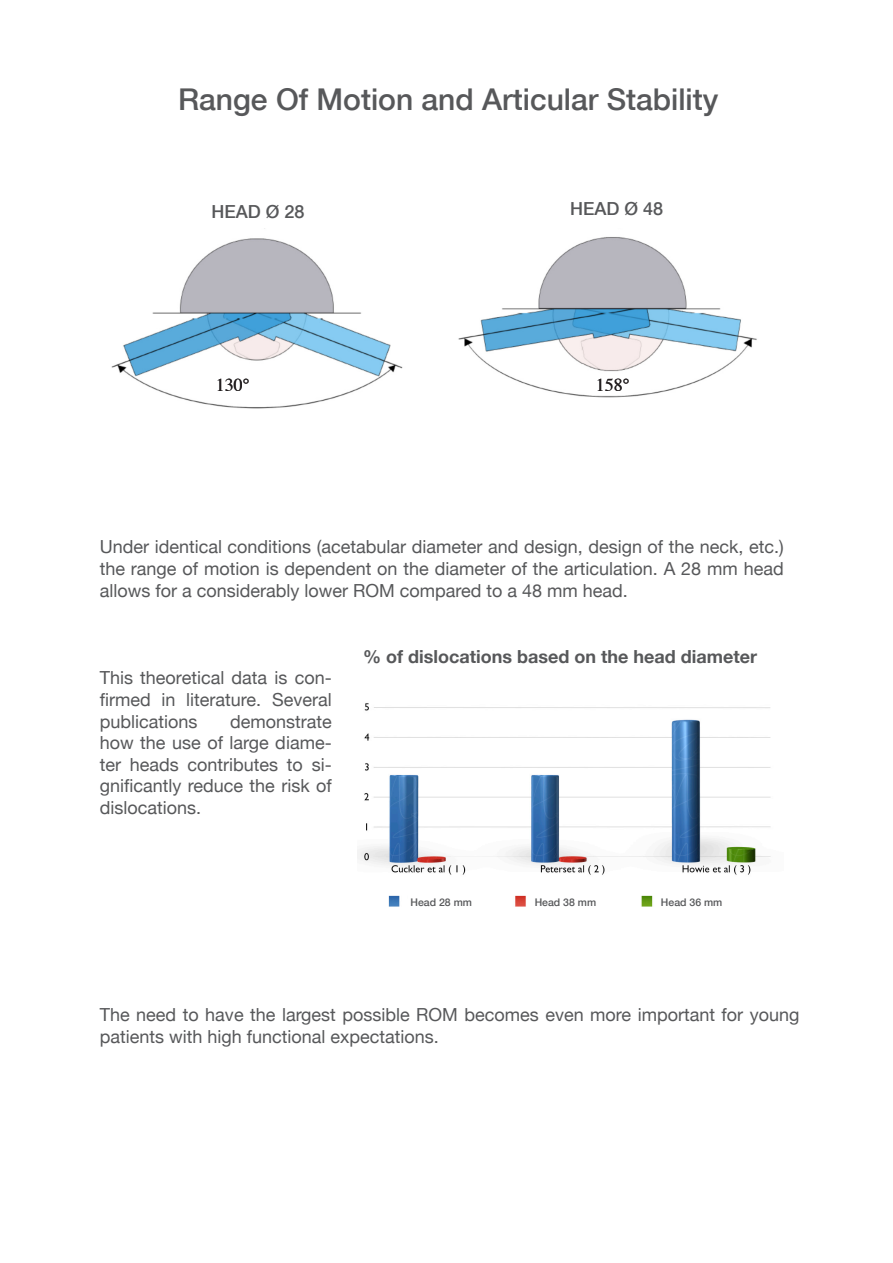
<style>
.page{position:relative;width:893px;height:1263px;background:#fff}
.page>*{position:absolute;margin:0;border:0;box-sizing:border-box;transform-origin:0 0}
.t1{font:500 30px "Helvetica Neue";color:#57585a}
.t2{font:18px/21.6px "Helvetica Neue";color:#57585a;text-align:justify}
.t3{font:700 18px "Helvetica Neue";color:#57585a}
.t4{font:500 18px "Helvetica Neue";color:#231f20}
.t5{font:500 18px "Helvetica Neue";color:#57585a}
.t6{font:18px "Times";color:#231f20}
.t7{font:500 10.5px "Helvetica Neue";color:#57585a}
</style>
<div class="page">
<img style="left:111px;top:228px;width:292px;height:181px">
<img style="left:458px;top:237px;width:299px;height:161px">
<img style="left:358px;top:703px;width:413px;height:204px">
<div style="left:409px;top:891px;width:77px;height:22px;background:#fff"></div>
<div style="left:530px;top:891px;width:77px;height:22px;background:#fff"></div>
<div style="left:658px;top:891px;width:77px;height:22px;background:#fff"></div>
<p class="t1" style="left:178px;top:81px;width:542px">Range Of Motion and Articular Stability</p>
<p class="t4" style="left:209px;top:200px;width:100px">TESTA Ø 28</p>
<p class="t4" style="left:567px;top:198px;width:100px">TESTA Ø 48</p>
<p class="t5" style="left:211px;top:200px;width:95px">HEAD Ø 28</p>
<p class="t5" style="left:570px;top:198px;width:95px">HEAD Ø 48</p>
<p class="t6" style="left:216px;top:368px;width:36px">130°</p>
<p class="t6" style="left:596px;top:368px;width:36px">158°</p>
<p class="t2" style="left:100px;top:536px;width:686px">Under identical conditions (acetabular diameter and design, design of the neck, etc.) the range of motion is dependent on the diameter of the articulation. A 28 mm head allows for a considerably lower ROM compared to a 48 mm head.</p>
<p class="t2" style="left:100px;top:667px;width:233px">This theoretical data is con&shy;firmed in literature. Several publications</p>
<p class="t2" style="left:100px;top:710px;width:233px;text-indent:130px">demonstrate how the use of large diame&shy;ter heads contributes to si&shy;gnificantly reduce the risk of dislocations.</p>
<p class="t3" style="left:363px;top:645px;width:395px">% of dislocations based on the head diameter</p>
<p class="t7" style="left:410px;top:896px;width:63px">Head 28 mm</p>
<p class="t7" style="left:535px;top:896px;width:63px">Head 38 mm</p>
<p class="t7" style="left:661px;top:896px;width:63px">Head 36 mm</p>
<p class="t2" style="left:100px;top:1004px;width:701px">The need to have the largest possible ROM becomes even more important for young patients with high functional expectations.</p>
</div>
